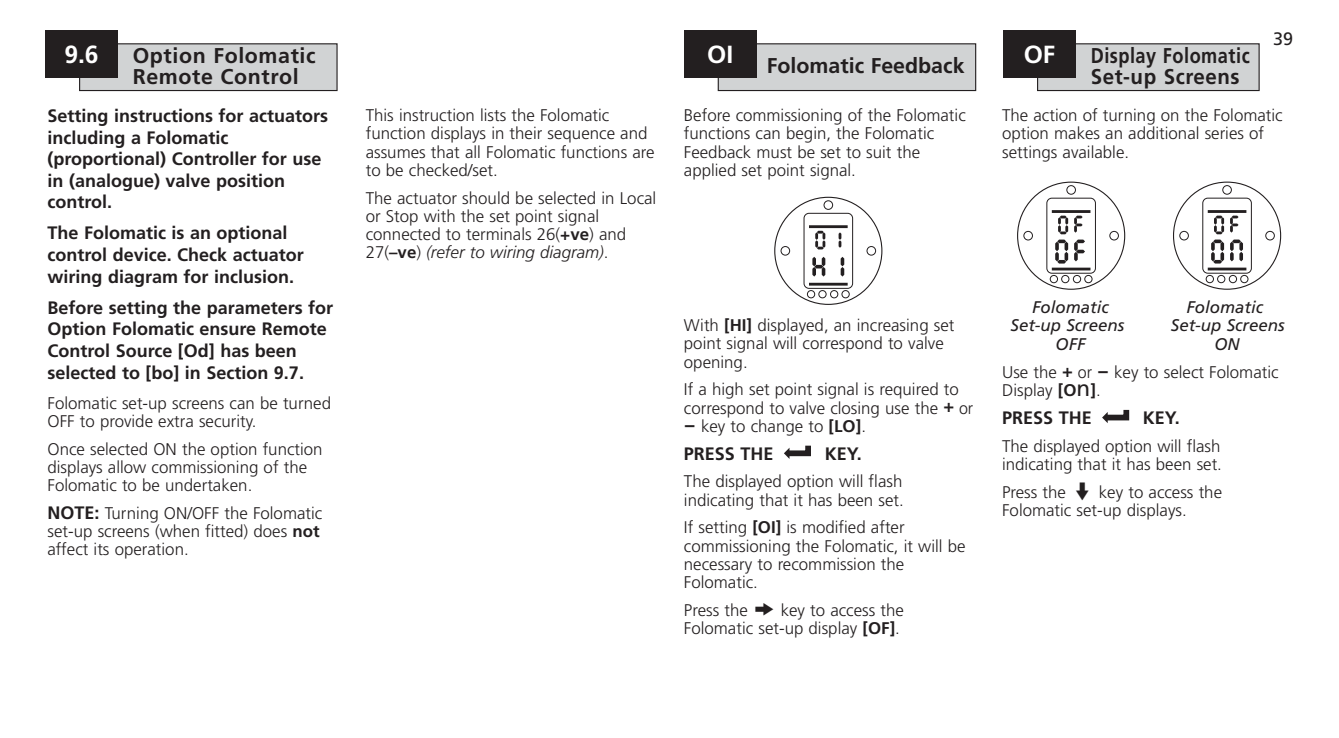
<style>
.page{position:relative;width:1339px;height:738px;background:#fff}
.page>*{position:absolute;margin:0;border:0;box-sizing:border-box;transform-origin:0 0}
.t1{font:700 24.75px "Frutiger";color:#fff}
.t2{font:700 21.38px/20.5px "Frutiger";letter-spacing:.025em;color:#231f20;scale:.85 1}
.t3{font:700 21.38px/20.5px "Frutiger";letter-spacing:.025em;color:#231f20}
.t4{font:700 21.38px "Frutiger";color:#231f20}
.t5{font:700 18px/21.6px "Frutiger";color:#231f20}
.t6{font:18px "Frutiger";color:#231f20}
.t7{font:300 16.88px/18.2px "Frutiger";color:#231f20}
.t8{font:italic 16.88px "Frutiger";color:#231f20}
.s1{font-weight:700;font-size:18px}
.s2{font-weight:700}
.s3{font-style:italic}
.s4{font-family:"Zeal";font-weight:400;font-size:22.5px}
.s5{font-weight:400;font-style:italic}
.s6{font-weight:400;font-size:22.5px}
</style>
<div class="page">
<svg style="left:1102px;top:409px;width:28px;height:14px"></svg>
<svg style="left:784px;top:445px;width:27px;height:14px"></svg>
<svg style="left:780px;top:200px;width:96px;height:99px"></svg>
<svg style="left:1023px;top:185px;width:96px;height:98px"></svg>
<svg style="left:1179px;top:185px;width:96px;height:98px"></svg>
<div style="left:80px;top:44px;width:257px;height:47px;background:#d1d3d4"></div>
<div style="left:79px;top:43px;width:259px;height:48px;border:1px solid #231f20"></div>
<div style="left:45px;top:30px;width:73px;height:47px;background:#231f20"></div>
<div style="left:718px;top:44px;width:258px;height:47px;background:#d1d3d4"></div>
<div style="left:718px;top:43px;width:258px;height:48px;border:1px solid #231f20"></div>
<div style="left:684px;top:30px;width:72px;height:47px;background:#231f20"></div>
<div style="left:1037px;top:44px;width:222px;height:47px;background:#d1d3d4"></div>
<div style="left:1037px;top:43px;width:222px;height:48px;border:1px solid #231f20"></div>
<div style="left:1003px;top:30px;width:73px;height:47px;background:#231f20"></div>
<h1 class="t1" style="left:64px;top:44px;width:36px">9.6</h1>
<p class="t3" style="left:133px;top:47px;width:184px">Option Folomatic<br>Remote Control</p>
<p class="t4" style="left:767px;top:57px;width:199px">Folomatic Feedback</p>
<h1 class="t1" style="left:707px;top:44px;width:28px">OI</h1>
<h1 class="t1" style="left:1024px;top:44px;width:33px">OF</h1>
<p class="t2" style="left:1091px;top:47px;width:189px">Display Folomatic<br>Set-up Screens</p>
<p class="t6" style="left:1273px;top:32px;width:22px">39</p>
<p class="t5" style="left:48px;top:106px;width:282px">Setting instructions for actuators including a Folomatic (proportional) Controller for use in (analogue) valve position control.</p>
<p class="t5" style="left:48px;top:224px;width:258px">The Folomatic is an optional control device. Check actuator wiring diagram for inclusion.</p>
<p class="t5" style="left:48px;top:298px;width:287px">Before setting the parameters for<br>Option Folomatic ensure Remote<br>Control Source [Od] has been selected to [bo] in Section 9.7.</p>
<p class="t7" style="left:48px;top:395px;width:285px">Folomatic set-up screens can be turned<br>OFF to provide extra security.</p>
<p class="t7" style="left:48px;top:441px;width:277px">Once selected ON the option function displays allow commissioning of the<br>Folomatic to be undertaken.</p>
<p class="t7" style="left:48px;top:505px;width:276px"><span class="s1">NOTE:</span> Turning ON/OFF the Folomatic set-up screens (when fitted) does <span class="s2">not </span>affect its operation.</p>
<p class="t7" style="left:366px;top:107px;width:290px">This instruction lists the Folomatic function displays in their sequence and assumes that all Folomatic functions are to be checked/set.</p>
<p class="t7" style="left:366px;top:190px;width:292px">The actuator should be selected in Local or Stop with the set point signal connected to terminals 26(<span class="s2">+ve</span>) and 27(<span class="s2">–ve</span>) <span class="s3">(refer to wiring diagram)</span>.</p>
<p class="t7" style="left:684px;top:107px;width:283px">Before commissioning of the Folomatic functions can begin, the Folomatic<br>Feedback must be set to suit the applied set point signal.</p>
<p class="t7" style="left:684px;top:317px;width:272px">With <span class="s2">[HI]</span> displayed, an increasing set point signal will correspond to valve opening.</p>
<p class="t7" style="left:684px;top:382px;width:291px">If a high set point signal is required to correspond to valve closing use the <span class="s1">+</span> or</p>
<p class="t7" style="left:684px;top:418px;width:184px"><span class="s1">-</span> key to change to <span class="s2">[LO]</span>.</p>
<p class="t5" style="left:684px;top:444px;width:91px">PRESS THE</p>
<p class="t5" style="left:825px;top:444px;width:39px">KEY.</p>
<p class="t7" style="left:684px;top:474px;width:221px">The displayed option will flash indicating that it has been set.</p>
<p class="t7" style="left:684px;top:520px;width:283px">If setting <span class="s2">[OI]</span> is modified after commissioning the Folomatic, it will be necessary to recommission the<br>Folomatic.</p>
<p class="t7" style="left:684px;top:602px;width:221px">Press the <span class="s4">❖</span> key to access the<br>Folomatic set-up display <span class="s2">[OF]</span>.</p>
<p class="t7" style="left:1002px;top:107px;width:282px">The action of turning on the Folomatic option makes an additional series of settings available.</p>
<p class="t8" style="left:1032px;top:300px;width:78px">Folomatic</p>
<p class="t8" style="left:1186px;top:300px;width:78px">Folomatic</p>
<p class="t8" style="left:1010px;top:319px;width:115px">Set-up Screens</p>
<p class="t8" style="left:1171px;top:319px;width:115px">Set-up Screens</p>
<p class="t8" style="left:1055px;top:337px;width:31px">OFF</p>
<p class="t7" style="left:1002px;top:332px;width:278px;line-height:27.9px;text-indent:212px"><span class="s5">ON<br></span>Use the <span class="s1">+</span> or <span class="s1">-</span> key to select Folomatic</p>
<p class="t7" style="left:1002px;top:382px;width:100px">Display <span class="s2">[O</span><span class="s6">n</span><span class="s2">]</span>.</p>
<p class="t5" style="left:1002px;top:408px;width:91px">PRESS THE</p>
<p class="t5" style="left:1143px;top:408px;width:39px">KEY.</p>
<p class="t7" style="left:1002px;top:438px;width:221px">The displayed option will flash indicating that it has been set.</p>
<p class="t7" style="left:1002px;top:484px;width:221px">Press the <span class="s4">◗</span> key to access the<br>Folomatic set-up displays.</p>
</div>
